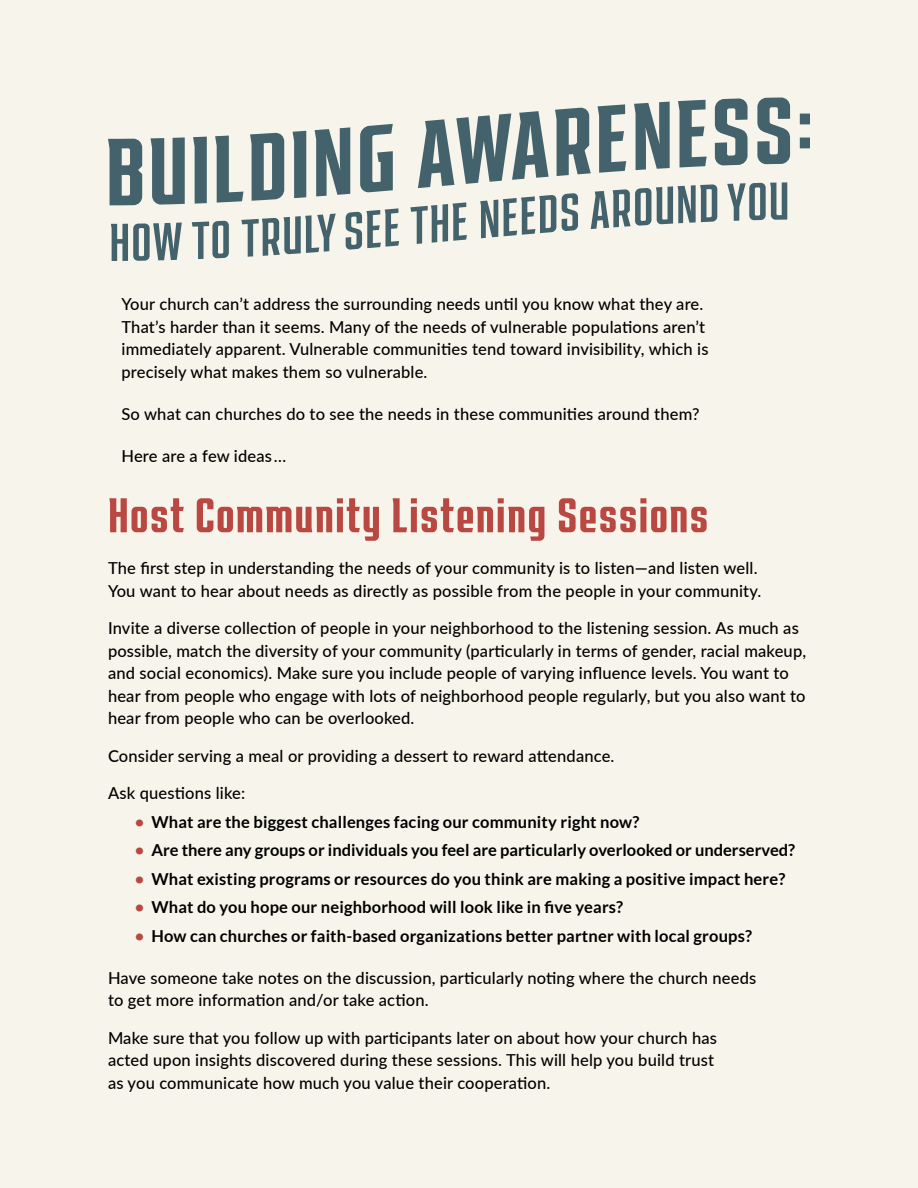
<style>
.page{position:relative;width:918px;height:1188px;background:#f7f5eb}
.page>*{position:absolute;margin:0;border:0;box-sizing:border-box;transform-origin:0 0}
.t1{font:700 condensed 51px "Redzone";letter-spacing:.01em;color:#b94842}
.t2{font:500 16.5px/22.5px "Lato";letter-spacing:.01em;color:#000}
.t3{font:700 16.5px "Lato";letter-spacing:.01em;color:#000}
.s1{color:#b94842}
</style>
<div class="page">
<svg style="left:108px;top:139px;width:34px;height:66px"></svg>
<svg style="left:151px;top:137px;width:34px;height:68px"></svg>
<svg style="left:193px;top:137px;width:14px;height:67px"></svg>
<svg style="left:215px;top:136px;width:28px;height:67px"></svg>
<svg style="left:250px;top:133px;width:34px;height:68px"></svg>
<svg style="left:293px;top:131px;width:13px;height:67px"></svg>
<svg style="left:315px;top:127px;width:35px;height:69px"></svg>
<svg style="left:360px;top:124px;width:33px;height:69px"></svg>
<svg style="left:418px;top:111px;width:131px;height:77px"></svg>
<svg style="left:555px;top:107px;width:36px;height:69px"></svg>
<svg style="left:598px;top:104px;width:28px;height:69px"></svg>
<svg style="left:634px;top:102px;width:36px;height:68px"></svg>
<svg style="left:678px;top:100px;width:29px;height:67px"></svg>
<svg style="left:715px;top:98px;width:33px;height:68px"></svg>
<svg style="left:757px;top:97px;width:33px;height:67px"></svg>
<svg style="left:800px;top:114px;width:10px;height:34px"></svg>
<svg style="left:111px;top:223px;width:71px;height:38px"></svg>
<svg style="left:192px;top:221px;width:37px;height:38px"></svg>
<svg style="left:241px;top:214px;width:95px;height:43px"></svg>
<svg style="left:346px;top:208px;width:53px;height:42px"></svg>
<svg style="left:410px;top:202px;width:57px;height:42px"></svg>
<svg style="left:480px;top:195px;width:76px;height:43px"></svg>
<svg style="left:562px;top:193px;width:16px;height:38px"></svg>
<svg style="left:591px;top:184px;width:126px;height:45px"></svg>
<svg style="left:727px;top:182px;width:60px;height:39px"></svg>
<p class="t2" style="left:122px;top:292px;width:589px">Your church can’t address the surrounding needs until you know what they are.<br>That’s harder than it seems. Many of the needs of vulnerable populations aren’t immediately apparent. Vulnerable communities tend toward invisibility, which is precisely what makes them so vulnerable.</p>
<p class="t2" style="left:122px;top:402px;width:580px">So what can churches do to see the needs in these communities around them?</p>
<p class="t2" style="left:122px;top:444px;width:166px">Here are a few ideas…</p>
<h1 class="t1" style="left:108px;top:489px;width:602px">Host Community Listening Sessions</h1>
<p class="t2" style="left:108px;top:556px;width:655px">The first step in understanding the needs of your community is to listen—and listen well.<br>You want to hear about needs as directly as possible from the people in your community.</p>
<p class="t2" style="left:108px;top:616px;width:700px">Invite a diverse collection of people in your neighborhood to the listening session. As much as possible, match the diversity of your community (particularly in terms of gender, racial makeup, and social economics). Make sure you include people of varying influence levels. You want to hear from people who engage with lots of neighborhood people regularly, but you also want to hear from people who can be overlooked.</p>
<p class="t2" style="left:108px;top:744px;width:508px">Consider serving a meal or providing a dessert to reward attendance.</p>
<p class="t2" style="left:108px;top:781px;width:139px">Ask questions like:</p>
<p class="t3" style="left:135px;top:812px;width:506px"><span class="s1">•</span> What are the biggest challenges facing our community right now?</p>
<p class="t3" style="left:135px;top:841px;width:662px"><span class="s1">•</span> Are there any groups or individuals you feel are particularly overlooked or underserved?</p>
<p class="t3" style="left:135px;top:869px;width:652px"><span class="s1">•</span> What existing programs or resources do you think are making a positive impact here?</p>
<p class="t3" style="left:135px;top:898px;width:490px"><span class="s1">•</span> What do you hope our neighborhood will look like in five years?</p>
<p class="t3" style="left:135px;top:926px;width:619px"><span class="s1">•</span> How can churches or faith-based organizations better partner with local groups?</p>
<p class="t2" style="left:108px;top:966px;width:650px">Have someone take notes on the discussion, particularly noting where the church needs to get more information and/or take action.</p>
<p class="t2" style="left:108px;top:1026px;width:611px">Make sure that you follow up with participants later on about how your church has acted upon insights discovered during these sessions. This will help you build trust as you communicate how much you value their cooperation.</p>
</div>
